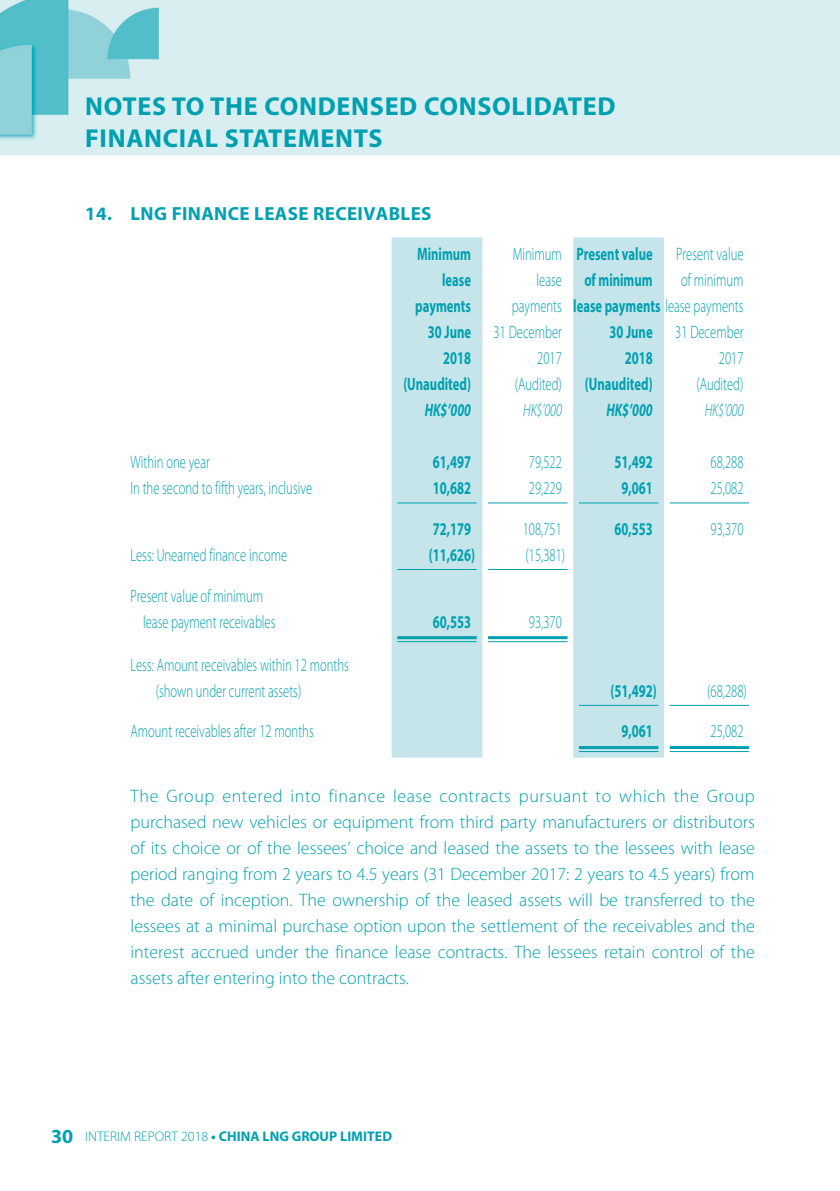
<style>
.page{position:relative;width:840px;height:1191px;background:#fff}
.page>*{position:absolute;margin:0;border:0;box-sizing:border-box;transform-origin:0 0}
.t1{font:700 26px/32px "Myriad Pro";letter-spacing:.025em;color:#00a0b0}
.t2{font:700 19px "Myriad Pro";letter-spacing:.02em;color:#00a0b0}
.t3{font:300 18px/26px "Myriad Pro";color:#00a0b0;text-align:justify}
.t4{font:300 18px/26px "Myriad Pro";color:#00a0b0;text-align:right;scale:.7 1}
.t5{font:700 18px/26px "Myriad Pro";color:#00a0b0;text-align:right;scale:.7 1}
.t6{font:italic 700 18px "Myriad Pro";color:#00a0b0;scale:.7 1}
.t7{font:italic 300 18px "Myriad Pro";color:#00a0b0;scale:.7 1}
.t8{font:700 14px "Myriad Pro";color:#00a0b0}
.s1{font-weight:300}
.s2{font-size:20px}
</style>
<div class="page">
<img style="left:0;top:0;width:839px;height:758px">
<svg style="left:391px;top:237px;width:272px;height:520px;fill:#c5e5ea"></svg>
<hr style="left:397px;top:502px;width:79px;height:1px;background:#00a0b0">
<hr style="left:488px;top:502px;width:79px;height:1px;background:#00a0b0">
<hr style="left:578px;top:502px;width:80px;height:1px;background:#00a0b0">
<hr style="left:669px;top:502px;width:79px;height:1px;background:#00a0b0">
<hr style="left:397px;top:569px;width:79px;height:1px;background:#00a0b0">
<hr style="left:488px;top:569px;width:79px;height:1px;background:#00a0b0">
<hr style="left:397px;top:636px;width:79px;height:3px;background:#00a0b0">
<hr style="left:397px;top:641px;width:79px;height:1px;background:#00a0b0">
<hr style="left:488px;top:636px;width:79px;height:3px;background:#00a0b0">
<hr style="left:488px;top:641px;width:79px;height:1px;background:#00a0b0">
<hr style="left:578px;top:705px;width:80px;height:1px;background:#00a0b0">
<hr style="left:669px;top:705px;width:79px;height:1px;background:#00a0b0">
<hr style="left:578px;top:746px;width:80px;height:3px;background:#00a0b0">
<hr style="left:578px;top:751px;width:80px;height:1px;background:#00a0b0">
<hr style="left:669px;top:746px;width:79px;height:3px;background:#00a0b0">
<hr style="left:669px;top:751px;width:79px;height:1px;background:#00a0b0">
<h1 class="t1" style="left:85px;top:90px;width:531px">NOTES TO THE CONDENSED CONSOLIDATED<br>FINANCIAL STATEMENTS</h1>
<p class="t2" style="left:85px;top:201px;width:347px">14. LNG FINANCE LEASE RECEIVABLES</p>
<p class="t5" style="left:415px;top:241px;width:81px">Minimum lease payments</p>
<p class="t4" style="left:511px;top:242px;width:73px">Minimum lease payments</p>
<p class="t5" style="left:576px;top:241px;width:110px">Present value</p>
<p class="t4" style="left:675px;top:242px;width:98px;text-align:left">Present value of minimum</p>
<p class="t5" style="left:584px;top:267px;width:99px">of minimum</p>
<p class="t5" style="left:573px;top:293px;width:244px">lease payments <span class="s1">lease payments</span></p>
<p class="t5" style="left:427px;top:319px;width:63px">30 June<br>2018</p>
<p class="t4" style="left:493px;top:320px;width:99px">31 December<br>2017</p>
<p class="t5" style="left:609px;top:319px;width:63px">30 June<br>2018</p>
<p class="t4" style="left:675px;top:320px;width:99px">31 December<br>2017</p>
<p class="t5" style="left:403px;top:371px;width:98px">(Unaudited)</p>
<p class="t4" style="left:514px;top:372px;width:69px">(Audited)</p>
<p class="t5" style="left:584px;top:371px;width:98px">(Unaudited)</p>
<p class="t4" style="left:696px;top:372px;width:69px">(Audited)</p>
<p class="t6" style="left:424px;top:398px;width:68px">HK$’000</p>
<p class="t7" style="left:523px;top:401px;width:57px">HK$’000</p>
<p class="t6" style="left:606px;top:398px;width:68px">HK$’000</p>
<p class="t7" style="left:704px;top:401px;width:57px">HK$’000</p>
<p class="t4" style="left:130px;top:450px;width:115px">Within one year</p>
<p class="t5" style="left:432px;top:449px;width:56px">61,497</p>
<p class="t4" style="left:528px;top:450px;width:49px">79,522</p>
<p class="t5" style="left:614px;top:449px;width:56px">51,492</p>
<p class="t4" style="left:710px;top:450px;width:49px">68,288</p>
<p class="t4" style="left:130px;top:476px;width:261px">In the second to fifth years, inclusive</p>
<p class="t5" style="left:432px;top:475px;width:56px">10,682</p>
<p class="t4" style="left:528px;top:476px;width:49px">29,229</p>
<p class="t5" style="left:621px;top:475px;width:46px">9,061</p>
<p class="t4" style="left:710px;top:476px;width:49px">25,082</p>
<p class="t5" style="left:432px;top:515px;width:56px">72,179</p>
<p class="t4" style="left:522px;top:516px;width:57px">108,751</p>
<p class="t5" style="left:614px;top:515px;width:56px">60,553</p>
<p class="t4" style="left:710px;top:516px;width:49px">93,370</p>
<p class="t4" style="left:130px;top:542px;width:225px">Less: Unearned finance income</p>
<p class="t5" style="left:428px;top:541px;width:67px">(11,626)</p>
<p class="t4" style="left:525px;top:542px;width:58px">(15,381)</p>
<p class="t4" style="left:143px;top:583px;width:190px;text-align:left;text-indent:-13px">Present value of minimum lease payment receivables</p>
<p class="t5" style="left:432px;top:608px;width:56px">60,553</p>
<p class="t4" style="left:528px;top:609px;width:49px">93,370</p>
<p class="t4" style="left:156px;top:652px;width:277px;text-align:left;text-indent:-25px">Less: Amount receivables within 12 months (shown under current assets)</p>
<p class="t5" style="left:610px;top:677px;width:67px">(51,492)</p>
<p class="t4" style="left:706px;top:678px;width:58px">(68,288)</p>
<p class="t4" style="left:130px;top:718px;width:263px">Amount receivables after 12 months</p>
<p class="t5" style="left:621px;top:718px;width:46px">9,061</p>
<p class="t4" style="left:710px;top:718px;width:49px">25,082</p>
<p class="t3" style="left:130px;top:783px;width:625px">The Group entered into finance lease contracts pursuant to which the Group purchased new vehicles or equipment from third party manufacturers or distributors of its choice or of the lessees’ choice and leased the assets to the lessees with lease period ranging from 2 years to 4.5 years (31 December 2017: 2 years to 4.5 years) from the date of inception. The ownership of the leased assets will be transferred to the lessees at a minimal purchase option upon the settlement of the receivables and the interest accrued under the finance lease contracts. The lessees retain control of the assets after entering into the contracts.</p>
<p class="t8" style="left:51px;top:1127px;width:342px"><span class="s2">30</span> <span class="s1">INTERIM REPORT 2018</span> • CHINA LNG GROUP LIMITED</p>
</div>
